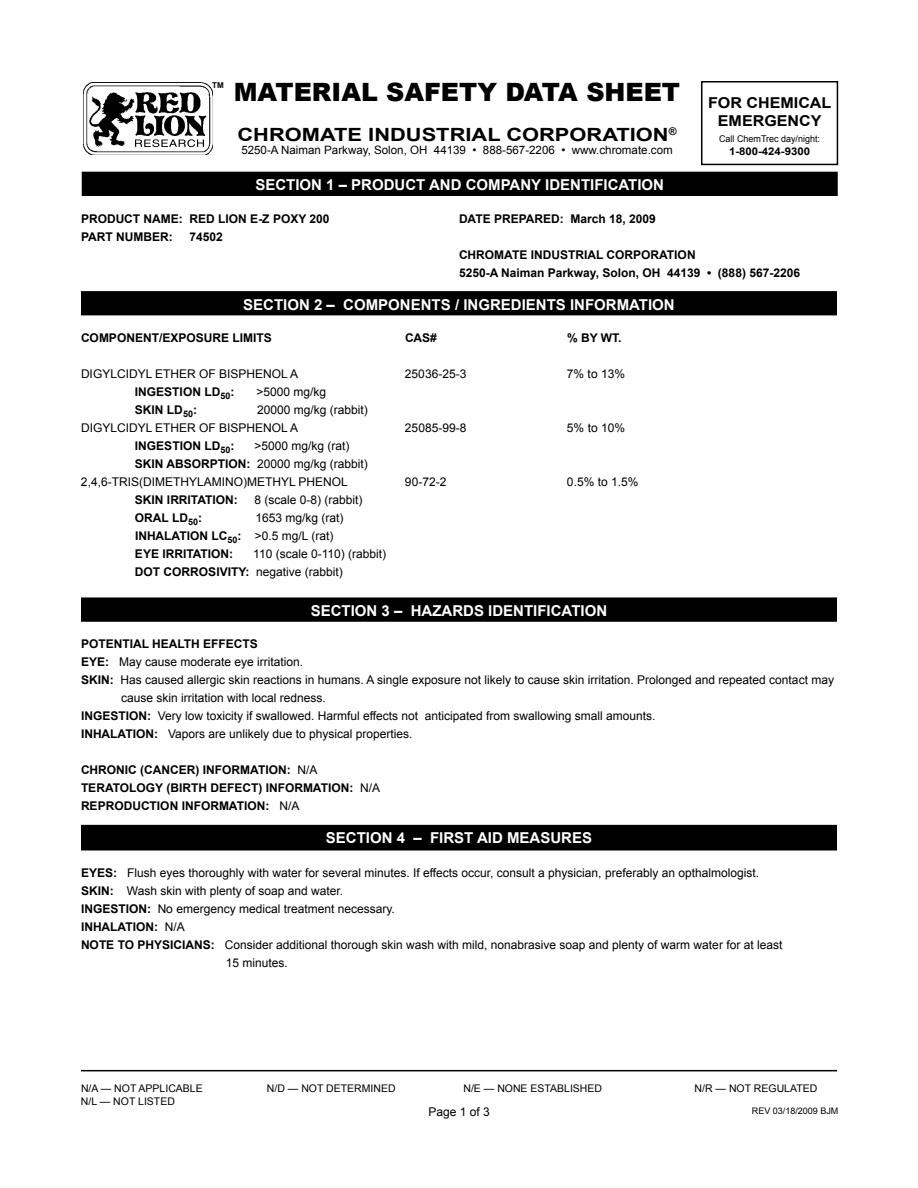
<style>
.page{position:relative;width:918px;height:1188px;background:#fff}
.page>*{position:absolute;margin:0;border:0;box-sizing:border-box;transform-origin:0 0}
.t1{font:900 25.2px "Arial";color:#000}
.t2{font:700 18.15px "Arial";color:#000;scale:1.2 1}
.t3{font:700 15px "Arial";color:#fff}
.t4{font:700 15px/18px "Arial";color:#000;text-align:center;scale:1.07 1}
.t5{font:12px/18px "Arial";color:#000}
.t6{font:700 12px/18px "Arial";color:#000}
.t7{font:11.55px "Arial";color:#000}
.t8{font:700 10.65px "Arial";color:#000;scale:1.07 1}
.t9{font:700 10.65px "Arial";color:#000}
.t10{font:10.5px "Arial";color:#000}
.t11{font:9.3px "Arial";color:#000}
.t12{font:9px "Arial";color:#000}
.t13{font:700 8.1px "Arial";color:#000}
.s1{font-weight:700}
</style>
<div class="page">
<hr style="left:81px;top:1070px;width:756px;height:1px;background:#000">
<img style="left:83px;top:83px;width:130px;height:72px">
<div style="left:701px;top:81px;width:137px;height:84px;border:2px solid #000"></div>
<svg style="left:135px;top:139px;width:69px;height:8px"></svg>
<div style="left:82px;top:172px;width:755px;height:23px;background:#000"></div>
<div style="left:82px;top:172px;width:756px;height:24px;border:2px solid #000"></div>
<div style="left:82px;top:598px;width:754px;height:23px;background:#000"></div>
<div style="left:81px;top:597px;width:756px;height:25px;border:2px solid #000"></div>
<div style="left:82px;top:292px;width:754px;height:23px;background:#000"></div>
<div style="left:81px;top:291px;width:756px;height:24px;border:2px solid #000"></div>
<div style="left:82px;top:826px;width:754px;height:24px;background:#000"></div>
<div style="left:81px;top:825px;width:756px;height:25px;border:2px solid #000"></div>
<p class="t13" style="left:212px;top:80px;width:13px">TM</p>
<h1 class="t1" style="left:234px;top:73px;width:448px">MATERIAL SAFETY DATA SHEET</h1>
<h2 class="t2" style="left:238px;top:122px;width:82px">CHROMATE</h2>
<h2 class="t2" style="left:368px;top:122px;width:92px">IN DUSTRIAL</h2>
<h2 class="t2" style="left:506px;top:122px;width:92px">CORPORATION</h2>
<p class="t9" style="left:669px;top:124px;width:9px">®</p>
<p class="t7" style="left:241px;top:143px;width:433px">5250-A Naiman Parkway, Solon, OH 44139 • 888-567-2206 • www.chromate.com</p>
<p class="t3" style="left:255px;top:175px;width:11px">SECTION</p>
<p class="t3" style="left:326px;top:175px;width:244px">1 – PRODUCT AND COMPANY IDENTIFICATION</p>
<p class="t4" style="left:708px;top:94px;width:90px">FOR CHEMICAL<br>EMERGENC</p>
<p class="t4" style="left:811px;top:112px;width:12px">Y</p>
<p class="t11" style="left:719px;top:133px;width:102px">Call ChemTrec day/night:</p>
<p class="t8" style="left:729px;top:144px;width:77px">1-800-424-9300</p>
<p class="t6" style="left:81px;top:210px;width:146px">PRODUCT NAME: RED LION</p>
<p class="t6" style="left:250px;top:210px;width:81px">E-Z POXY 200</p>
<p class="t6" style="left:81px;top:228px;width:93px">PART NUMBER:</p>
<p class="t6" style="left:189px;top:228px;width:35px">74502</p>
<p class="t6" style="left:459px;top:210px;width:18px">DATE</p>
<p class="t6" style="left:494px;top:210px;width:163px">PREPARED: MARCH 18, 2009</p>
<p class="t6" style="left:459px;top:246px;width:54px">CHROMATE</p>
<p class="t6" style="left:531px;top:246px;width:61px">IN DUSTRIAL</p>
<p class="t6" style="left:459px;top:246px;width:343px;text-indent:148px">CORPORATION<br>5250-A NAIMAN PARKWAY, SOLON, OH 44139 • (888) 567-2206</p>
<p class="t3" style="left:243px;top:294px;width:11px">SECTION</p>
<p class="t3" style="left:314px;top:294px;width:86px">2 – COMPONENTS</p>
<p class="t3" style="left:455px;top:294px;width:77px">/ INGREDIENTS</p>
<p class="t3" style="left:570px;top:294px;width:10px">INFO</p>
<p class="t3" style="left:606px;top:294px;width:34px">RMATION</p>
<p class="t6" style="left:81px;top:329px;width:221px">COMPONENT/EXPOSURE LIMITS CAS</p>
<p class="t6" style="left:430px;top:329px;width:8px">#</p>
<p class="t6" style="left:567px;top:329px;width:56px">% BY WT.</p>
<p class="t5" style="left:81px;top:365px;width:37px">Digylcid</p>
<p class="t5" style="left:138px;top:365px;width:35px">yl Ether</p>
<p class="t5" style="left:199px;top:365px;width:37px">of Bisphenol</p>
<p class="t5" style="left:290px;top:365px;width:10px">A</p>
<p class="t5" style="left:405px;top:365px;width:63px">25036-25-3</p>
<p class="t5" style="left:567px;top:365px;width:60px">7% to 13%</p>
<p class="t6" style="left:135px;top:383px;width:30px">INGESTION</p>
<p class="t6" style="left:204px;top:383px;width:32px">LD<sub>50</sub>:</p>
<p class="t5" style="left:256px;top:383px;width:71px">&gt;5000 mg/kg</p>
<p class="t6" style="left:135px;top:401px;width:64px">SKIN LD<sub>50</sub>:</p>
<p class="t5" style="left:257px;top:401px;width:112px">20000 mg/kg (rabbit)</p>
<p class="t5" style="left:81px;top:419px;width:37px">Digylcid</p>
<p class="t5" style="left:138px;top:419px;width:35px">yl Ether</p>
<p class="t5" style="left:199px;top:419px;width:37px">of Bisphenol</p>
<p class="t5" style="left:290px;top:419px;width:10px">A</p>
<p class="t5" style="left:405px;top:419px;width:63px">25085-99-8</p>
<p class="t5" style="left:567px;top:419px;width:60px">5% to 10%</p>
<p class="t6" style="left:135px;top:437px;width:30px">INGESTION</p>
<p class="t6" style="left:204px;top:437px;width:32px">LD<sub>50</sub>:</p>
<p class="t5" style="left:254px;top:437px;width:97px">&gt;5000 mg/kg (rat)</p>
<p class="t6" style="left:135px;top:455px;width:91px">SKIN ABSO RPTION</p>
<p class="t5" style="left:81px;top:455px;width:288px;text-indent:166px"><span class="s1">:</span> 20000 mg/kg (rabbit)<br>2,4,6-TRIS(DIMETHYLAMINO)METHYL PHENOL</p>
<p class="t5" style="left:405px;top:473px;width:43px">90-72-2</p>
<p class="t5" style="left:567px;top:473px;width:73px">0.5% to 1.5%</p>
<p class="t6" style="left:135px;top:491px;width:61px">SKIN IRRITATION</p>
<p class="t6" style="left:234px;top:491px;width:5px">:</p>
<p class="t5" style="left:255px;top:491px;width:110px">8 (scale 0-8) (rabbit)</p>
<p class="t6" style="left:135px;top:509px;width:69px">ORAL LD<sub>50</sub>:</p>
<p class="t5" style="left:255px;top:509px;width:90px">1653 mg/kg (rat)</p>
<p class="t6" style="left:135px;top:527px;width:30px">IN HALATION</p>
<p class="t5" style="left:211px;top:527px;width:123px"><span class="s1">LC</span><sub>50</sub><span class="s1">:</span> &gt;0.5 mg/L (rat)</p>
<p class="t6" style="left:135px;top:545px;width:56px">EYE IRRITATION</p>
<p class="t6" style="left:229px;top:545px;width:5px">:</p>
<p class="t5" style="left:135px;top:545px;width:253px;text-indent:118px">110 (scale 0-110) (rabbit)<br><span class="s1">DOT CO RROSIVITY:</span> negative (rabbit)</p>
<p class="t3" style="left:311px;top:601px;width:11px">SECTION</p>
<p class="t3" style="left:382px;top:601px;width:132px">3 – HAZARDS IDENTIFICATION</p>
<p class="t6" style="left:81px;top:635px;width:178px">POTENTIAL HEALTH EFFECTS</p>
<p class="t5" style="left:81px;top:653px;width:224px"><span class="s1">EYE:</span> May cause moderate eye irritation.</p>
<p class="t5" style="left:81px;top:671px;width:755px"><span class="s1">SKIN :</span> Has caused allergic skin reactions in humans. A single exposure not likely to cause skin irritation. Prolonged and repeated contact may</p>
<p class="t5" style="left:121px;top:689px;width:206px">cause skin irritation with local redness.</p>
<p class="t6" style="left:81px;top:707px;width:30px">INGESTION</p>
<p class="t5" style="left:147px;top:707px;width:510px"><span class="s1">:</span> Very low toxicity if swallowed. Harmful effects not anticipated from swallowing small amounts.</p>
<p class="t6" style="left:81px;top:725px;width:30px">IN HALATION</p>
<p class="t5" style="left:154px;top:725px;width:260px"><span class="s1">:</span> Vapors are unlikely due to physical properties.</p>
<p class="t6" style="left:81px;top:761px;width:35px">CHRONIC</p>
<p class="t6" style="left:140px;top:761px;width:14px">(CANCE</p>
<p class="t6" style="left:187px;top:761px;width:24px">R) INFO</p>
<p class="t6" style="left:232px;top:761px;width:27px">RMATION</p>
<p class="t5" style="left:287px;top:761px;width:32px"><span class="s1">:</span> N/A</p>
<p class="t6" style="left:81px;top:779px;width:34px">TE RATOLO</p>
<p class="t6" style="left:146px;top:779px;width:82px">GY (BIRTH DEFECT</p>
<p class="t6" style="left:258px;top:779px;width:16px">) INFO</p>
<p class="t6" style="left:294px;top:779px;width:27px">RMATION</p>
<p class="t5" style="left:349px;top:779px;width:32px"><span class="s1">:</span> N/A</p>
<p class="t6" style="left:81px;top:797px;width:69px">REPRODUCTION</p>
<p class="t6" style="left:182px;top:797px;width:8px">INFO</p>
<p class="t6" style="left:210px;top:797px;width:27px">RMATION</p>
<p class="t5" style="left:265px;top:797px;width:35px"><span class="s1">:</span> N/A</p>
<p class="t3" style="left:326px;top:828px;width:11px">SECTION</p>
<p class="t3" style="left:397px;top:828px;width:134px">4 – FIRST AID MEAS</p>
<p class="t3" style="left:550px;top:828px;width:32px">URES</p>
<p class="t5" style="left:81px;top:864px;width:680px"><span class="s1">EYES :</span> Flush eyes thoroughly with water for several minutes. If effects occur, consult a physician, preferably an opthalmologist.<br><span class="s1">SKIN :</span> Wash skin with plenty of soap and water.<br><span class="s1">INGESTION</span></p>
<p class="t5" style="left:147px;top:900px;width:249px"><span class="s1">:</span> No emergency medical treatment necessary.</p>
<p class="t6" style="left:81px;top:918px;width:30px">IN HALATION</p>
<p class="t5" style="left:154px;top:918px;width:32px"><span class="s1">:</span> N/A</p>
<p class="t6" style="left:81px;top:936px;width:9px">NOTE</p>
<p class="t6" style="left:118px;top:936px;width:53px">TO PHYSICIANS</p>
<p class="t5" style="left:226px;top:936px;width:558px;text-indent:-15px"><span class="s1">:</span> Consider additional thorough skin wash with mild, nonabrasive soap and plenty of warm water for at least<br>15 minutes.</p>
<p class="t10" style="left:81px;top:1082px;width:123px">N/A — NOT APPLICABLE</p>
<p class="t10" style="left:267px;top:1082px;width:130px">N/D — NOT DETERMINED</p>
<p class="t10" style="left:463px;top:1082px;width:140px">N/E — NONE ESTABLISHED</p>
<p class="t10" style="left:695px;top:1082px;width:124px">N/R — NOT REGULATED</p>
<p class="t10" style="left:81px;top:1094px;width:95px">N/L — NOT LISTED</p>
<p class="t12" style="left:752px;top:1105px;width:88px">REV 03/18/2009 BJM</p>
<p class="t5" style="left:428px;top:1103px;width:63px">Page 1 of 3</p>
</div>
